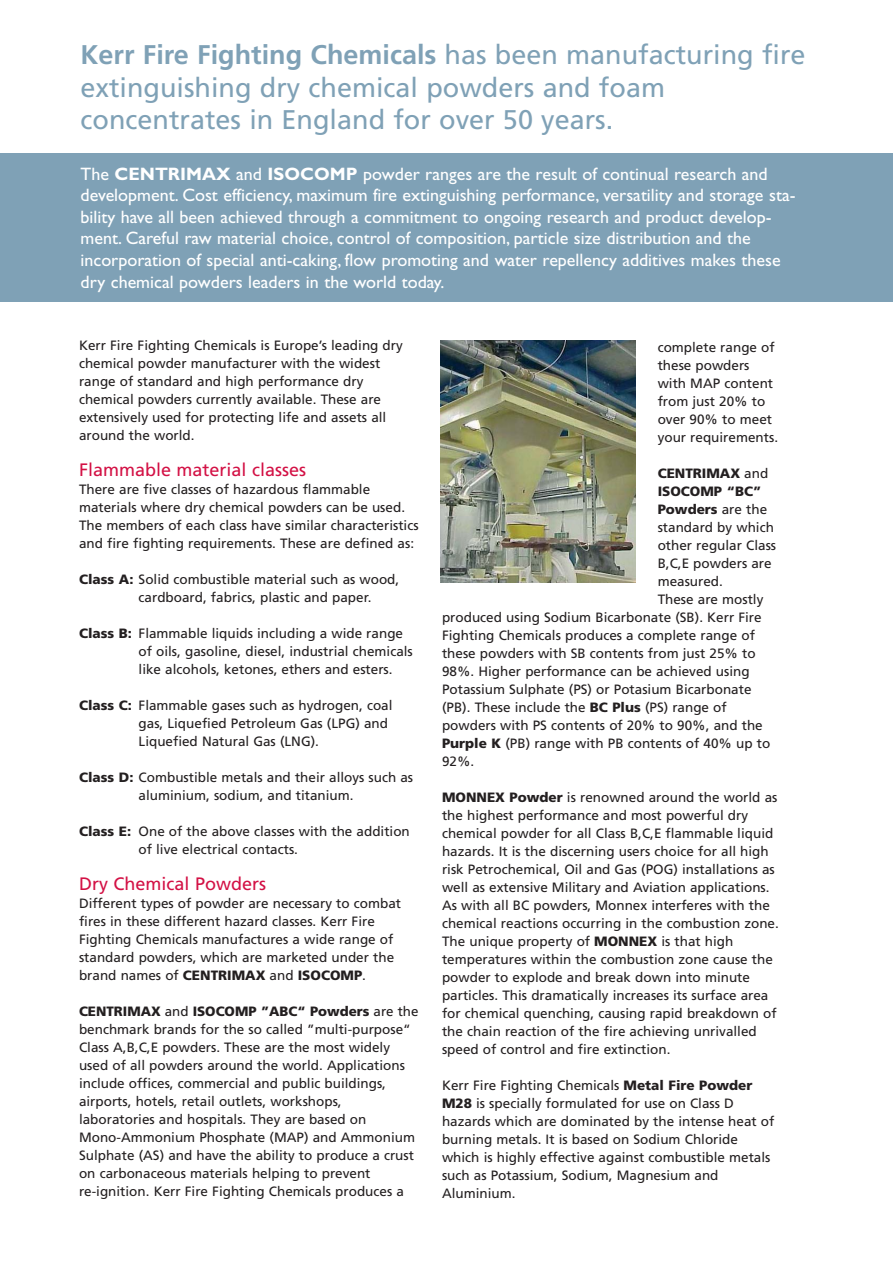
<style>
.page{position:relative;width:893px;height:1263px;background:#fff}
.page>*{position:absolute;margin:0;border:0;box-sizing:border-box;transform-origin:0 0}
.t1{font:27px/32.4px "Frutiger";color:#7fa1b6}
.t2{font:18px/21.6px "Gill Sans";color:#fff}
.t3{font:18px "Frutiger";color:#d31145}
.t4{font:13.5px/18px "Frutiger";color:#231f20}
.t5{font:900 13.5px "Frutiger";color:#231f20}
.s1{font-weight:700}
.s2{font-weight:900}
.s3{font-weight:400}
</style>
<div class="page">
<div style="left:0;top:153px;width:892px;height:149px;background:#7fa1b6"></div>
<img style="left:440px;top:340px;width:195px;height:242px">
<h1 class="t1" style="left:81px;top:38px;width:726px"><span class="s1">Kerr Fire Fighting Chemicals</span> has been manufacturing fire extinguishing dry chemical powders and foam concentrates in England for over 50 years.</h1>
<p class="t2" style="left:81px;top:163px;width:716px">The <span class="s1">CENTRIMAX</span> and <span class="s1">ISOCOMP</span> powder ranges are the result of continual research and development. Cost efficiency, maximum fire extinguishing performance, versatility and storage sta&shy;bility have all been achieved through a commitment to ongoing research and product develop&shy;ment. Careful raw material choice, control of composition, particle size distribution and the incorporation of special anti-caking, flow promoting and water repellency additives makes these dry chemical powders leaders in the world today.</p>
<p class="t4" style="left:79px;top:336px;width:325px">Kerr Fire Fighting Chemicals is Europe’s leading dry chemical powder manufacturer with the widest range of standard and high performance dry chemical powders currently available. These are extensively used for protecting life and assets all around the world.</p>
<h2 class="t3" style="left:79px;top:459px;width:229px">Flammable material classes</h2>
<p class="t4" style="left:79px;top:480px;width:341px">There are five classes of hazardous flammable materials where dry chemical powders can be used.<br>The members of each class have similar characteristics and fire fighting requirements. These are defined as:</p>
<p class="t4" style="left:139px;top:570px;width:262px;text-indent:-60px"><span class="s2">Class A:</span> Solid combustible material such as wood, cardboard, fabrics, plastic and paper.</p>
<p class="t4" style="left:139px;top:624px;width:276px;text-indent:-60px"><span class="s2">Class B:</span> Flammable liquids including a wide range of oils, gasoline, diesel, industrial chemicals like alcohols, ketones, ethers and esters.</p>
<p class="t4" style="left:139px;top:696px;width:255px;text-indent:-60px"><span class="s2">Class C:</span> Flammable gases such as hydrogen, coal gas, Liquefied Petroleum Gas (LPG) and<br>Liquefied Natural Gas (LNG).</p>
<p class="t4" style="left:79px;top:768px;width:336px;text-align:center"><span class="s2">Class D:</span> Combustible metals and their alloys such as aluminium, sodium, and titanium.</p>
<p class="t4" style="left:139px;top:822px;width:273px;text-indent:-60px"><span class="s2">Class E:</span> One of the above classes with the addition of live electrical contacts.</p>
<h2 class="t3" style="left:79px;top:873px;width:189px">Dry Chemical Powders</h2>
<p class="t4" style="left:79px;top:894px;width:324px">Different types of powder are necessary to combat fires in these different hazard classes. Kerr Fire Fighting Chemicals manufactures a wide range of standard powders, which are marketed under the brand names of <span class="s2">CENTRIMAX</span> and <span class="s2">ISOCOMP</span>.</p>
<p class="t4" style="left:79px;top:1002px;width:341px"><span class="s2">CENTRIMAX</span> and <span class="s2">ISOCOMP ”ABC“ Powders</span> are the benchmark brands for the so called ”multi-purpose“ Class A,B,C,E powders. These are the most widely used of all powders around the world. Applications include offices, commercial and public buildings, airports, hotels, retail outlets, workshops, laboratories and hospitals. They are based on Mono-Ammonium Phosphate (MAP) and Ammonium Sulphate (AS) and have the ability to produce a crust on carbonaceous materials helping to prevent re-ignition. Kerr Fire Fighting Chemicals produces a</p>
<p class="t4" style="left:658px;top:338px;width:122px">complete range of these powders with MAP content from just 20% to over 90% to meet your requirements.</p>
<p class="t5" style="left:658px;top:465px;width:112px">CENTRIMAX <span class="s3">and</span></p>
<p class="t5" style="left:658px;top:483px;width:105px">ISOCOMP “BC”</p>
<p class="t5" style="left:658px;top:501px;width:111px">Powders <span class="s3">are the</span></p>
<p class="t4" style="left:658px;top:518px;width:118px">standard by which</p>
<p class="t4" style="left:658px;top:536px;width:120px">other regular Class</p>
<p class="t4" style="left:658px;top:554px;width:116px">B,C,E powders are</p>
<p class="t4" style="left:658px;top:572px;width:67px">measured.</p>
<p class="t4" style="left:658px;top:590px;width:107px">These are mostly</p>
<p class="t4" style="left:442px;top:608px;width:321px">produced using Sodium Bicarbonate (SB). Kerr Fire</p>
<p class="t4" style="left:442px;top:626px;width:314px">Fighting Chemicals produces a complete range of</p>
<p class="t4" style="left:442px;top:644px;width:315px">these powders with SB contents from just 25% to</p>
<p class="t4" style="left:442px;top:662px;width:309px">98%. Higher performance can be achieved using</p>
<p class="t4" style="left:442px;top:680px;width:311px">Potassium Sulphate (PS) or Potasium Bicarbonate</p>
<p class="t4" style="left:442px;top:698px;width:286px">(PB). These include the <span class="s2">BC Plus</span> (PS) range of</p>
<p class="t4" style="left:442px;top:716px;width:322px">powders with PS contents of 20% to 90%, and the</p>
<p class="t4" style="left:442px;top:734px;width:330px"><span class="s2">Purple K</span> (PB) range with PB contents of 40% up to</p>
<p class="t4" style="left:442px;top:752px;width:34px">92%.</p>
<p class="t4" style="left:442px;top:788px;width:338px"><span class="s2">MONNEX Powder</span> is renowned around the world as the highest performance and most powerful dry chemical powder for all Class B,C,E flammable liquid hazards. It is the discerning users choice for all high risk Petrochemical, Oil and Gas (POG) installations as well as extensive Military and Aviation applications.<br>As with all BC powders, Monnex interferes with the chemical reactions occurring in the combustion zone.<br>The unique property of <span class="s2">MONNEX</span> is that high temperatures within the combustion zone cause the powder to explode and break down into minute particles. This dramatically increases its surface area for chemical quenching, causing rapid breakdown of the chain reaction of the fire achieving unrivalled speed of control and fire extinction.</p>
<p class="t4" style="left:442px;top:1076px;width:334px">Kerr Fire Fighting Chemicals <span class="s2">Metal Fire Powder M28</span> is specially formulated for use on Class D hazards which are dominated by the intense heat of burning metals. It is based on Sodium Chloride which is highly effective against combustible metals such as Potassium, Sodium, Magnesium and Aluminium.</p>
</div>
